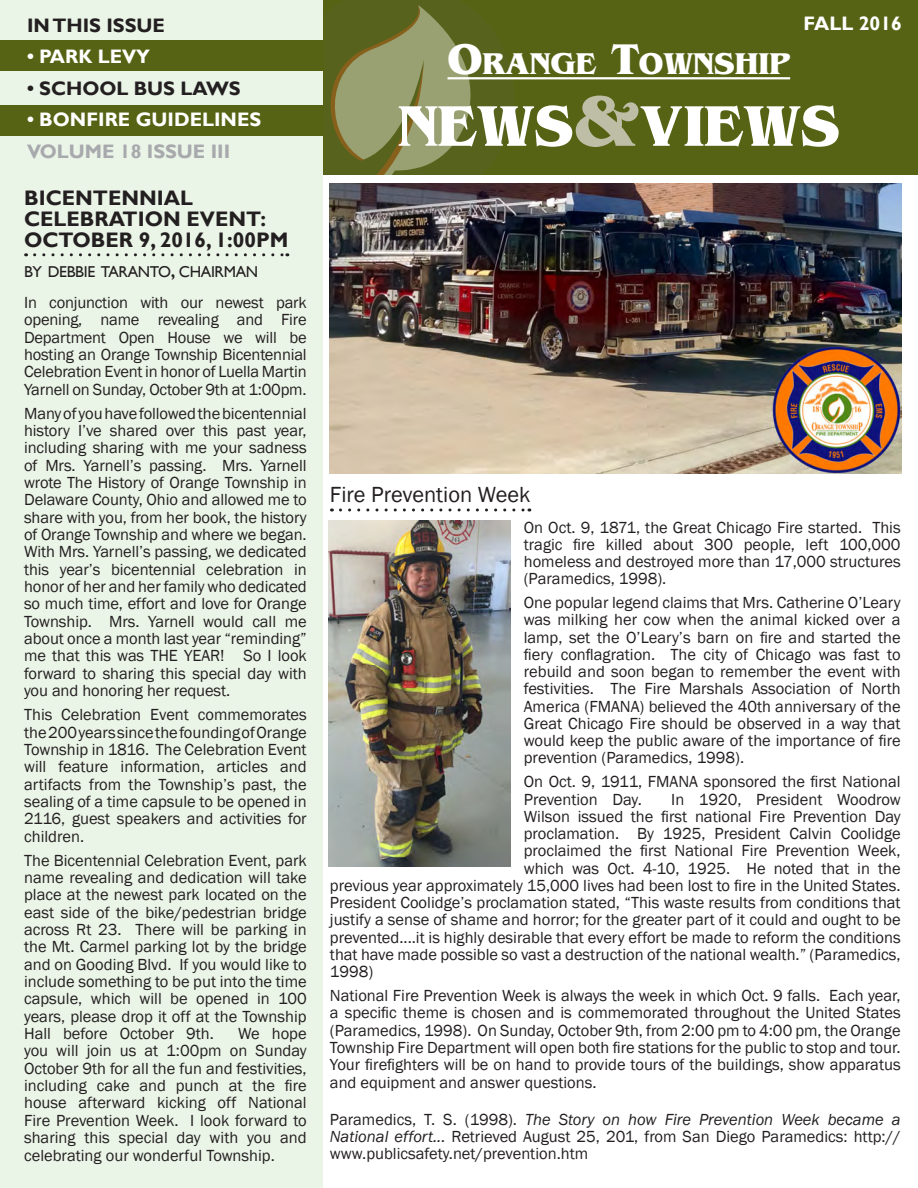
<style>
.page{position:relative;width:918px;height:1188px;background:#fff}
.page>*{position:absolute;margin:0;border:0;box-sizing:border-box;transform-origin:0 0}
.t1{font:700 60px "Benguiat";color:#fff}
.t2{font:700 31.5px "Benguiat";color:#fff}
.Paragraph_Style_1{font:22.5px "Franklin Gothic";color:#231f20}
.Paragraph_Style_1-2{font:700 21px/21px "Gill Sans";color:#231f20}
.Paragraph_Style_1-3{font:700 19.5px "Gill Sans";color:#fff}
.Paragraph_Style_1-4{font:700 19.5px "Gill Sans";color:#231f20}
.Paragraph_Style_1-5{font:700 19.5px "Gill Sans";color:#a8a9ad}
.Paragraph_Style_2{font:16.5px/17.4px "Franklin Gothic";color:#231f20;text-align:justify}
.Paragraph_Style_1-6{font:15.75px "Gill Sans";letter-spacing:-.02em;color:#231f20}
.s1{font-size:22.5px}
.s2{font-size:45px}
.s3{font-size:75px;color:#bebea7}
.s4{font-style:italic}
</style>
<div class="page">
<svg style="left:340px;top:509px;width:190px;height:3px"></svg>
<img style="left:330px;top:184px;width:572px;height:290px">
<img style="left:328px;top:521px;width:182px;height:345px">
<div style="left:307px;top:0;width:611px;height:175px;background:#576314"></div>
<div style="left:0;top:0;width:322px;height:1188px;background:#eaf4e7"></div>
<svg style="left:330px;top:5px;width:184px;height:170px"></svg>
<hr style="left:448px;top:77px;width:342px;height:2px;background:#fff">
<div style="left:0;top:41px;width:324px;height:30px;background:#576314"></div>
<div style="left:0;top:105px;width:323px;height:30px;background:#576314"></div>
<svg style="left:35px;top:253px;width:253px;height:3px"></svg>
<p class="Paragraph_Style_1-4" style="left:27px;top:14px;width:139px">IN THIS ISSUE</p>
<p class="Paragraph_Style_1-3" style="left:27px;top:45px;width:125px">• PARK LEVY</p>
<p class="Paragraph_Style_1-4" style="left:27px;top:77px;width:215px">• SCHOOL BUS LAWS</p>
<p class="Paragraph_Style_1-3" style="left:27px;top:108px;width:236px">• BONFIRE GUIDELINES</p>
<p class="Paragraph_Style_1-5" style="left:27px;top:139px;width:205px">VOLUME 18 ISSUE III</p>
<p class="Paragraph_Style_1-2" style="left:24px;top:188px;width:266px">BICENTENNIAL<br>CELEBRATION EVENT:<br>OCTOBER 9, 2016, 1:00PM</p>
<p class="Paragraph_Style_1-6" style="left:24px;top:263px;width:236px">BY DEBBIE TARANTO<span class="s1">,</span> CHAIRMAN</p>
<p class="Paragraph_Style_2" style="left:24px;top:294px;width:284px">In conjunction with our newest park opening, name revealing and Fire Department Open House we will be hosting an Orange Township Bicentennial Celebration Event in honor of Luella Martin Yarnell on Sunday, October 9th at 1:00pm.</p>
<p class="Paragraph_Style_2" style="left:24px;top:405px;width:284px">Many of you have followed the bicentennial history I’ve shared over this past year, including sharing with me your sadness of Mrs. Yarnell’s passing. Mrs. Yarnell wrote The History of Orange Township in Delaware County, Ohio and allowed me to share with you, from her book, the history of Orange Township and where we began.<br>With Mrs. Yarnell’s passing, we dedicated this year’s bicentennial celebration in honor of her and her family who dedicated so much time, effort and love for Orange Township. Mrs. Yarnell would call me about once a month last year “reminding” me that this was THE YEAR! So I look forward to sharing this special day with you and honoring her request.</p>
<p class="Paragraph_Style_2" style="left:24px;top:706px;width:284px">This Celebration Event commemorates the 200 years since the founding of Orange Township in 1816. The Celebration Event will feature information, articles and artifacts from the Township’s past, the sealing of a time capsule to be opened in 2116, guest speakers and activities for children.</p>
<p class="Paragraph_Style_2" style="left:24px;top:852px;width:284px">The Bicentennial Celebration Event, park name revealing and dedication will take place at the newest park located on the east side of the bike/pedestrian bridge across Rt 23. There will be parking in the Mt. Carmel parking lot by the bridge and on Gooding Blvd. If you would like to include something to be put into the time capsule, which will be opened in 100 years, please drop it off at the Township Hall before October 9th.</p>
<p class="Paragraph_Style_2" style="left:24px;top:1025px;width:284px;text-indent:214px">We hope you will join us at 1:00pm on Sunday October 9th for all the fun and festivities, including cake and punch at the fire house afterward kicking off National Fire Prevention Week. I look forward to sharing this special day with you and celebrating our wonderful Township.</p>
<p class="Paragraph_Style_1-3" style="left:804px;top:12px;width:100px">FALL 2016</p>
<p class="t2" style="left:448px;top:45px;width:344px"><span class="s2">O</span>RANGE <span class="s2">T</span>OWNSHIP</p>
<p class="t1" style="left:398px;top:91px;width:443px">NEWS<span class="s3">&amp;</span>VIEWS</p>
<p class="Paragraph_Style_1" style="left:330px;top:480px;width:202px">Fire Prevention Week</p>
<p class="Paragraph_Style_2" style="left:524px;top:519px;width:378px">On Oct. 9, 1871, the Great Chicago Fire started. This tragic fire killed about 300 people, left 100,000 homeless and destroyed more than 17,000 structures (Paramedics, 1998).</p>
<p class="Paragraph_Style_2" style="left:524px;top:594px;width:378px">One popular legend claims that Mrs. Catherine O’Leary was milking her cow when the animal kicked over a lamp, set the O’Leary’s barn on fire and started the fiery conflagration. The city of Chicago was fast to rebuild and soon began to remember the event with festivities. The Fire Marshals Association of North America (FMANA) believed the 40th anniversary of the Great Chicago Fire should be observed in a way that would keep the public aware of the importance of fire prevention (Paramedics, 1998).</p>
<p class="Paragraph_Style_2" style="left:524px;top:774px;width:378px">On Oct. 9, 1911, FMANA sponsored the first National<br>Prevention Day.</p>
<p class="Paragraph_Style_2" style="left:671px;top:791px;width:231px">In 1920, President Woodrow</p>
<p class="Paragraph_Style_2" style="left:524px;top:808px;width:378px">Wilson issued the first national Fire Prevention Day</p>
<p class="Paragraph_Style_2" style="left:524px;top:825px;width:378px">proclamation. By 1925, President Calvin Coolidge</p>
<p class="Paragraph_Style_2" style="left:524px;top:843px;width:378px">proclaimed the first National Fire Prevention Week,</p>
<p class="Paragraph_Style_2" style="left:524px;top:860px;width:378px">which was Oct. 4-10, 1925. He noted that in the</p>
<p class="Paragraph_Style_2" style="left:330px;top:877px;width:572px">previous year approximately 15,000 lives had been lost to fire in the United States.</p>
<p class="Paragraph_Style_2" style="left:330px;top:894px;width:572px">President Coolidge’s proclamation stated, “This waste results from conditions that</p>
<p class="Paragraph_Style_2" style="left:330px;top:912px;width:572px">justify a sense of shame and horror; for the greater part of it could and ought to be</p>
<p class="Paragraph_Style_2" style="left:330px;top:929px;width:572px">prevented....it is highly desirable that every effort be made to reform the conditions</p>
<p class="Paragraph_Style_2" style="left:330px;top:946px;width:572px">that have made possible so vast a destruction of the national wealth.” (Paramedics,</p>
<p class="Paragraph_Style_2" style="left:330px;top:963px;width:45px">1998)</p>
<p class="Paragraph_Style_2" style="left:330px;top:987px;width:572px">National Fire Prevention Week is always the week in which Oct. 9 falls. Each year, a specific theme is chosen and is commemorated throughout the United States (Paramedics, 1998). On Sunday, October 9th, from 2:00 pm to 4:00 pm, the Orange Township Fire Department will open both fire stations for the public to stop and tour.<br>Your firefighters will be on hand to provide tours of the buildings, show apparatus and equipment and answer questions.</p>
<p class="Paragraph_Style_2" style="left:330px;top:1111px;width:572px">Paramedics, T. S. (1998). <span class="s4">The Story on how Fire Prevention Week became a National effort...</span> Retrieved August 25, 201, from San Diego Paramedics: http:// www.publicsafety.net/prevention.htm</p>
</div>
